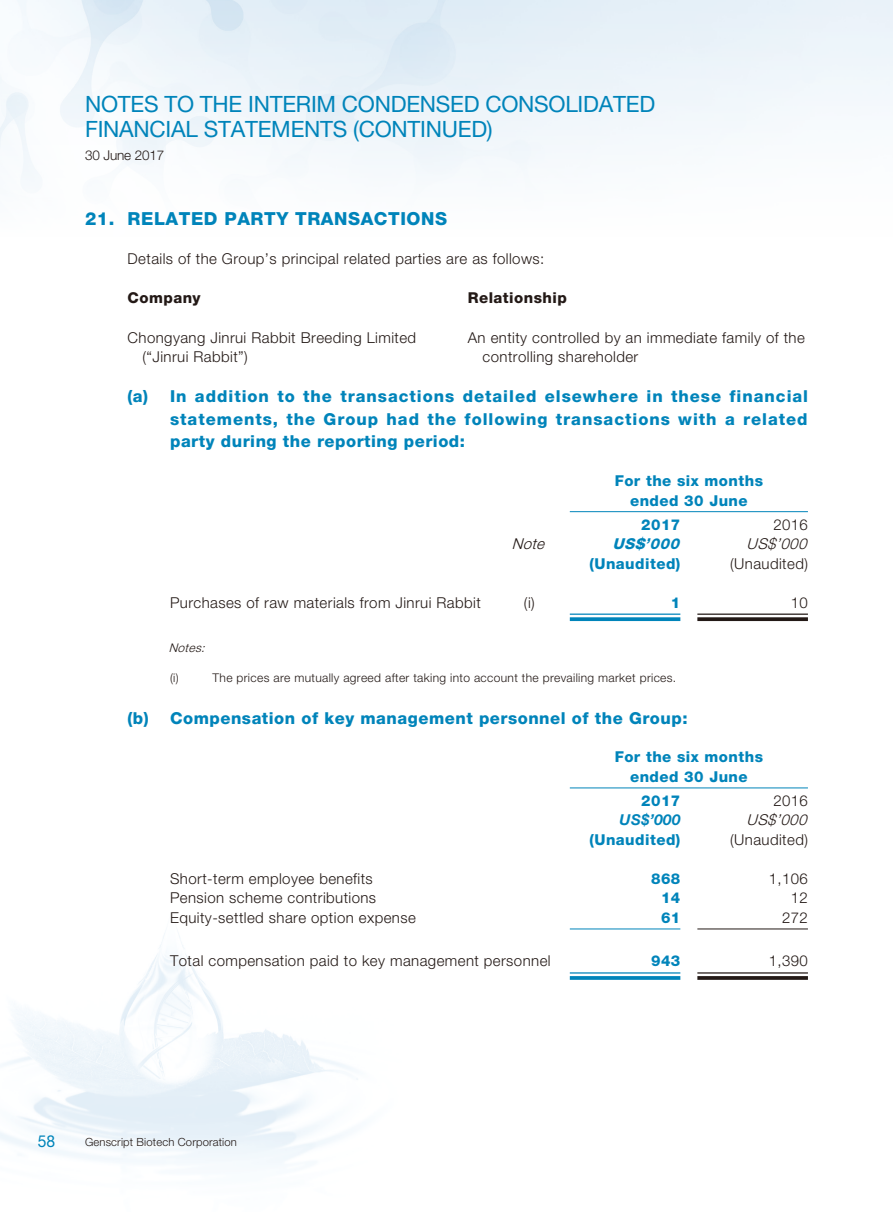
<style>
.page{position:relative;width:893px;height:1212px;background:#fff}
.page>*{position:absolute;margin:0;border:0;box-sizing:border-box;transform-origin:0 0}
.t1{font:22.5px/25.5px "Helvetica Neue LT Std";letter-spacing:-.01em;color:#0084ba}
.t2{font:800 18px "Helvetica Neue LT Std";letter-spacing:.03em;color:#0084ba}
.t3{font:800 16.5px/22.5px "Helvetica Neue LT Std";letter-spacing:.03em;color:#0084ba;text-align:justify}
.t4{font:16.5px "Helvetica Neue LT Std";color:#0084ba;scale:.95 1}
.t5{font:300 15px/19.5px "Helvetica Neue LT Std";letter-spacing:.03em;color:#231916}
.t6{font:800 15px/19.5px "Helvetica Neue LT Std";letter-spacing:.03em;color:#0084ba;text-align:center}
.t7{font:800 15px "Helvetica Neue LT Std";letter-spacing:.03em;color:#231916}
.t8{font:italic 300 15px "Helvetica Neue LT Std";color:#231916}
.t9{font:italic 800 15px "Helvetica Neue LT Std";color:#0084ba}
.t10{font:italic 700 15px "Helvetica Neue LT Std";color:#0084ba}
.t11{font:300 13.5px "Helvetica Neue LT Std";letter-spacing:-.01em;color:#231916}
.t12{font:300 12px "Helvetica Neue LT Std";letter-spacing:.03em;color:#231916}
.t13{font:italic 300 12px "Helvetica Neue LT Std";color:#231916}
.t14{font:300 11.25px "Helvetica Neue LT Std";letter-spacing:.015em;color:#231916}
</style>
<div class="page">
<img style="left:0;top:511px;width:572px;height:654px">
<hr style="left:570px;top:511px;width:238px;height:1px;background:#0084ba">
<hr style="left:570px;top:613px;width:110px;height:2px;background:#0084ba">
<svg style="left:570px;top:617px;width:110px;height:4px"></svg>
<hr style="left:697px;top:613px;width:111px;height:2px;background:#231916">
<svg style="left:697px;top:617px;width:111px;height:4px"></svg>
<hr style="left:570px;top:787px;width:238px;height:1px;background:#0084ba">
<hr style="left:570px;top:928px;width:110px;height:1px;background:#0084ba">
<hr style="left:697px;top:928px;width:111px;height:1px;background:#231916">
<hr style="left:570px;top:972px;width:110px;height:1px;background:#0084ba">
<svg style="left:570px;top:976px;width:110px;height:4px"></svg>
<hr style="left:697px;top:972px;width:111px;height:1px;background:#231916">
<svg style="left:697px;top:976px;width:111px;height:4px"></svg>
<h1 class="t1" style="left:85px;top:91px;width:572px">NOTES TO THE INTERIM CONDENSED CONSOLIDATED<br>FINANCIAL STATEMENTS (CONTINUED)</h1>
<p class="t11" style="left:85px;top:147px;width:81px">30 June 2017</p>
<p class="t2" style="left:85px;top:208px;width:364px">21. RELATED PARTY TRANSACTIONS</p>
<p class="t5" style="left:128px;top:249px;width:418px">Details of the Group’s principal related parties are as follows:</p>
<p class="t7" style="left:128px;top:289px;width:75px">Company</p>
<p class="t7" style="left:468px;top:289px;width:101px">Relationship</p>
<p class="t5" style="left:142px;top:327px;width:275px;text-indent:-15px">Chongyang Jinrui Rabbit Breeding Limited (“Jinrui Rabbit”)</p>
<p class="t5" style="left:483px;top:327px;width:324px;text-indent:-15px">An entity controlled by an immediate family of the controlling shareholder</p>
<p class="t3" style="left:170px;top:385px;width:640px;text-indent:-43px">(a) In addition to the transactions detailed elsewhere in these financial statements, the Group had the following transactions with a related party during the reporting period:</p>
<p class="t6" style="left:615px;top:471px;width:150px">For the six months ended 30 June</p>
<p class="t6" style="left:641px;top:514px;width:41px">2017</p>
<p class="t5" style="left:773px;top:514px;width:36px">2016</p>
<p class="t8" style="left:512px;top:535px;width:39px">Note</p>
<p class="t9" style="left:613px;top:535px;width:72px">US$’000</p>
<p class="t8" style="left:747px;top:535px;width:66px">US$’000</p>
<p class="t6" style="left:589px;top:553px;width:92px">(Unaudited)</p>
<p class="t5" style="left:730px;top:553px;width:79px">(Unaudited)</p>
<p class="t5" style="left:170px;top:592px;width:312px">Purchases of raw materials from Jinrui Rabbit</p>
<p class="t5" style="left:524px;top:592px;width:12px">(i)</p>
<p class="t6" style="left:671px;top:592px;width:11px">1</p>
<p class="t5" style="left:791px;top:592px;width:19px">10</p>
<p class="t13" style="left:169px;top:640px;width:41px">Notes:</p>
<p class="t12" style="left:170px;top:670px;width:10px">(i)</p>
<p class="t12" style="left:213px;top:670px;width:465px">The prices are mutually agreed after taking into account the prevailing market prices.</p>
<p class="t3" style="left:128px;top:706px;width:561px">(b) Compensation of key management personnel of the Group:</p>
<p class="t6" style="left:615px;top:747px;width:150px">For the six months ended 30 June</p>
<p class="t6" style="left:641px;top:791px;width:41px">2017</p>
<p class="t5" style="left:773px;top:790px;width:36px">2016</p>
<p class="t10" style="left:619px;top:810px;width:62px">US$’000</p>
<p class="t8" style="left:747px;top:811px;width:66px">US$’000</p>
<p class="t6" style="left:589px;top:830px;width:92px">(Unaudited)</p>
<p class="t5" style="left:730px;top:829px;width:79px">(Unaudited)</p>
<p class="t5" style="left:170px;top:868px;width:204px">Short-term employee benefits</p>
<p class="t6" style="left:651px;top:869px;width:31px">868</p>
<p class="t5" style="left:769px;top:868px;width:41px">1,106</p>
<p class="t5" style="left:170px;top:888px;width:208px">Pension scheme contributions</p>
<p class="t6" style="left:661px;top:888px;width:21px">14</p>
<p class="t5" style="left:791px;top:888px;width:19px">12</p>
<p class="t5" style="left:170px;top:907px;width:247px">Equity-settled share option expense</p>
<p class="t6" style="left:661px;top:908px;width:21px">61</p>
<p class="t5" style="left:782px;top:907px;width:27px">272</p>
<p class="t5" style="left:170px;top:951px;width:382px">Total compensation paid to key management personnel</p>
<p class="t6" style="left:651px;top:951px;width:31px">943</p>
<p class="t5" style="left:769px;top:951px;width:41px">1,390</p>
<p class="t4" style="left:38px;top:1132px;width:20px">58</p>
<p class="t14" style="left:85px;top:1135px;width:153px">Genscript Biotech Corporation</p>
</div>
